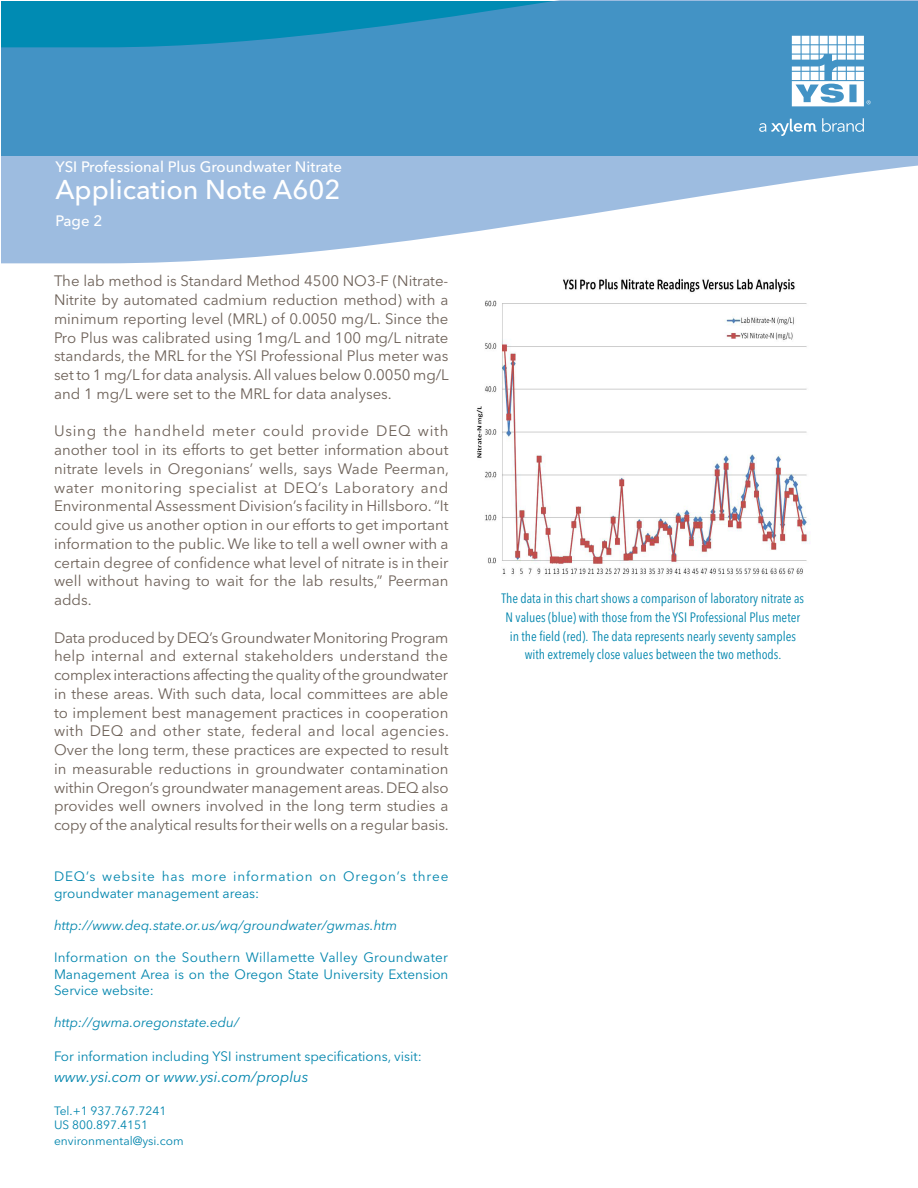
<style>
.page{position:relative;width:918px;height:1188px;background:#fff}
.page>*{position:absolute;margin:0;border:0;box-sizing:border-box;transform-origin:0 0}
.t1{font:500 27px "Avenir Next LT Pro";color:#fff}
.t2{font:15px/18.8px "Avenir Next LT Pro";color:#6e6259;text-align:justify}
.t3{font:500 15px "Avenir Next LT Pro";color:#fff}
.t4{font:italic 15px "Avenir Next LT Pro";color:#0085ad}
.t5{font:condensed 13.5px/18.8px "Avenir Next LT Pro";color:#0085ad;text-align:center}
.t6{font:13.5px/16.2px "Avenir Next LT Pro";color:#0085ad;text-align:justify}
.t7{font:italic 13.5px "Avenir Next LT Pro";color:#0085ad}
.t8{font:13.5px/16.2px "Avenir Next LT Pro";letter-spacing:.065em;color:#0085ad}
.t9{font:12px "Avenir Next LT Pro";color:#0085ad}
.s1{font-style:normal}
</style>
<div class="page">
<svg style="left:1px;top:1px;width:917px;height:262px;background:#71add3"></svg>
<svg style="left:792px;top:36px;width:79px;height:70px"></svg>
<svg style="left:759px;top:118px;width:105px;height:18px;background:#67a7d0"></svg>
<img style="left:476px;top:278px;width:334px;height:297px">
<p class="t3" style="left:55px;top:158px;width:288px">YSI Professional Plus Groundwater Nitrate</p>
<p class="t1" style="left:55px;top:174px;width:287px">Application Note A602</p>
<p class="t3" style="left:55px;top:212px;width:48px">Page 2</p>
<p class="t2" style="left:54px;top:272px;width:396px">The lab method is Standard Method 4500 NO3-F (Nitrate-Nitrite by automated cadmium reduction method) with a minimum reporting level (MRL) of 0.0050 mg/L. Since the Pro Plus was calibrated using 1mg/L and 100 mg/L nitrate standards, the MRL for the YSI Professional Plus meter was set to 1 mg/L for data analysis. All values below 0.0050 mg/L and 1 mg/L were set to the MRL for data analyses.</p>
<p class="t2" style="left:54px;top:422px;width:397px">Using the handheld meter could provide DEQ with another tool in its efforts to get better information about nitrate levels in Oregonians’ wells, says Wade Peerman, water monitoring specialist at DEQ’s Laboratory and Environmental Assessment Division’s facility in Hillsboro. “It could give us another option in our efforts to get important information to the public. We like to tell a well owner with a certain degree of confidence what level of nitrate is in their well without having to wait for the lab results,” Peerman adds.</p>
<p class="t2" style="left:54px;top:628px;width:397px">Data produced by DEQ’s Groundwater Monitoring Program help internal and external stakeholders understand the complex interactions affecting the quality of the groundwater in these areas. With such data, local committees are able to implement best management practices in cooperation with DEQ and other state, federal and local agencies.<br>Over the long term, these practices are expected to result in measurable reductions in groundwater contamination within Oregon’s groundwater management areas. DEQ also provides well owners involved in the long term studies a copy of the analytical results for their wells on a regular basis.</p>
<p class="t8" style="left:54px;top:869px;width:396px">DEQ’s website has more information on Oregon’s three groundwater management areas:</p>
<p class="t7" style="left:54px;top:917px;width:345px">http://www.deq.state.or.us/wq/groundwater/gwmas.htm</p>
<p class="t6" style="left:54px;top:950px;width:396px">Information on the Southern Willamette Valley Groundwater Management Area is on the Oregon State University Extension Service website:</p>
<p class="t7" style="left:54px;top:1014px;width:187px">http://gwma.oregonstate.edu/</p>
<p class="t6" style="left:54px;top:1049px;width:369px">For information including YSI instrument specifications, visit:</p>
<p class="t4" style="left:54px;top:1068px;width:256px">www.ysi.com <span class="s1">or</span> www.ysi.com/proplus</p>
<p class="t9" style="left:54px;top:1103px;width:114px">Tel.+1 937.767.7241</p>
<p class="t9" style="left:54px;top:1118px;width:96px">US 800.897.4151</p>
<p class="t9" style="left:54px;top:1134px;width:131px">environmental@ysi.com</p>
<p class="t5" style="left:502px;top:589px;width:304px">The data in this chart shows a comparison of laboratory nitrate as N values (blue) with those from the YSI Professional Plus meter in the field (red). The data represents nearly seventy samples with extremely close values between the two methods.</p>
</div>
